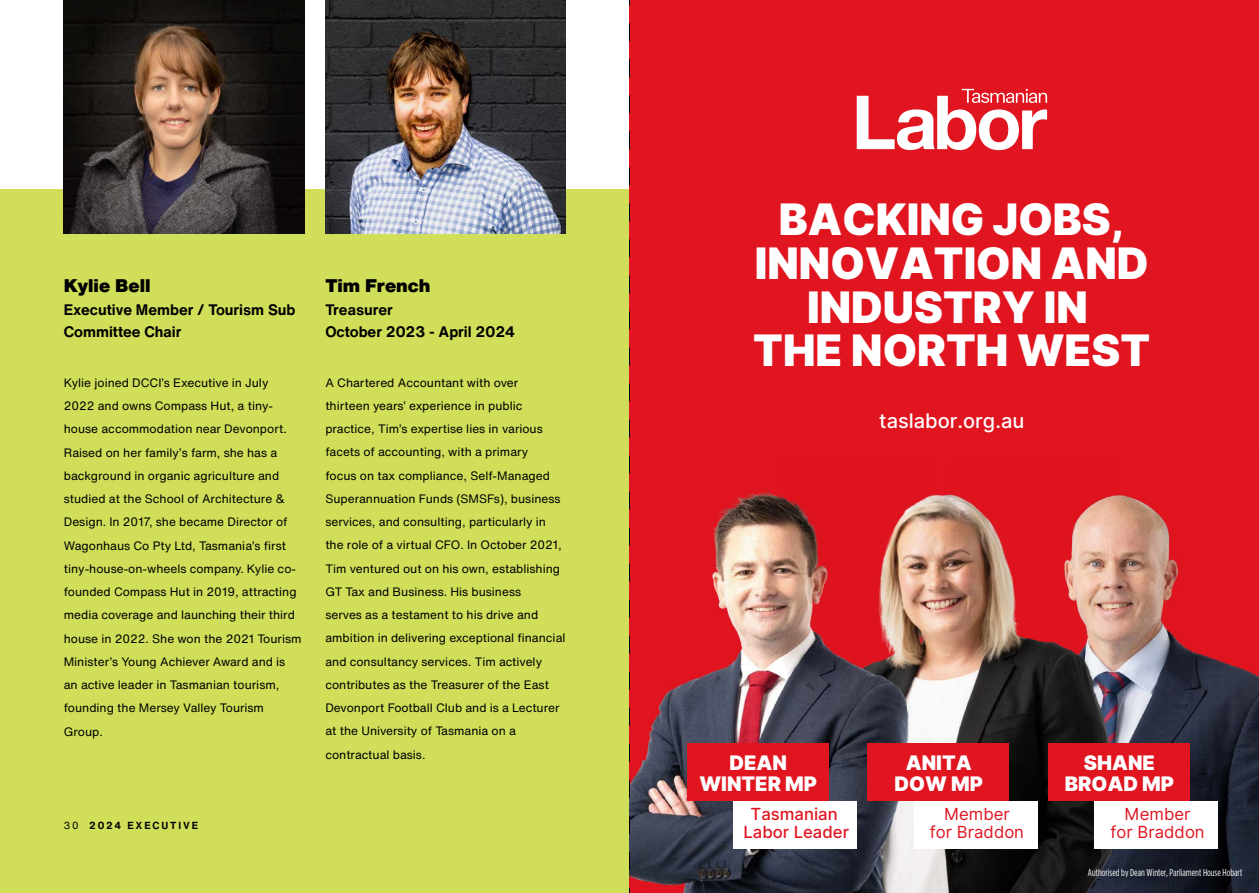
<style>
.page{position:relative;width:1259px;height:893px;background:#fff}
.page>*{position:absolute;margin:0;border:0;box-sizing:border-box;transform-origin:0 0}
.t1{font:900 43.35px/43.8px "Inter";color:#fff;text-align:center}
.t2{font:900 20.1px/21.3px "Inter";color:#fff;text-align:center}
.t3{font:500 20.1px "Inter";color:#fff}
.t4{font:900 18px "Helvetica Now Text";color:#000}
.t5{font:16.65px/18.8px "Inter";color:#e01520;text-align:center}
.t6{font:500 16.65px/18.8px "Inter";color:#e01520;text-align:center}
.t7{font:700 15px/22.5px "Helvetica Now Text";color:#000}
.t8{font:12px/23.2px "Helvetica Now Text";color:#000}
.t9{font:10.05px "Anonymous";color:#fff}
.t10{font:700 10.05px "Helvetica Now Text";letter-spacing:.185em;color:#000}
.s1{font-weight:400}
</style>
<div class="page">
<div style="left:0;top:190px;width:629px;height:703px;background:#d1de59"></div>
<div style="left:629px;top:0;width:630px;height:893px;background:#e01520"></div>
<img style="left:1118px;top:495px;width:141px;height:398px">
<img style="left:932px;top:494px;width:186px;height:399px">
<img style="left:630px;top:491px;width:302px;height:402px">
<svg style="left:856px;top:89px;width:191px;height:61px"></svg>
<div style="left:687px;top:743px;width:141px;height:58px;background:#e01520"></div>
<div style="left:733px;top:801px;width:123px;height:47px;background:#fff"></div>
<div style="left:868px;top:743px;width:141px;height:58px;background:#e01520"></div>
<div style="left:914px;top:801px;width:123px;height:47px;background:#fff"></div>
<div style="left:1048px;top:743px;width:141px;height:58px;background:#e01520"></div>
<div style="left:1095px;top:801px;width:123px;height:47px;background:#fff"></div>
<img style="left:64px;top:0;width:240px;height:234px">
<img style="left:325px;top:0;width:241px;height:234px">
<svg style="left:629px;top:0;width:1px;height:893px"></svg>
<h3 class="t4" style="left:64px;top:279px;width:88px">Kylie Bell</h3>
<p class="t7" style="left:64px;top:299px;width:233px">Executive Member / Tourism Sub<br>Committee Chair</p>
<h3 class="t4" style="left:325px;top:279px;width:107px">Tim French</h3>
<p class="t7" style="left:325px;top:299px;width:191px">Treasurer<br>October 2023 - April 2024</p>
<p class="t8" style="left:64px;top:371px;width:239px">Kylie joined DCCI’s Executive in July 2022 and owns Compass Hut, a tiny&shy;house accommodation near Devonport.<br>Raised on her family’s farm, she has a background in organic agriculture and studied at the School of Architecture &amp; Design. In 2017, she became Director of Wagonhaus Co Pty Ltd, Tasmania’s first tiny-house-on-wheels company. Kylie co&shy;founded Compass Hut in 2019, attracting media coverage and launching their third house in 2022. She won the 2021 Tourism Minister’s Young Achiever Award and is an active leader in Tasmanian tourism, founding the Mersey Valley Tourism Group.</p>
<p class="t8" style="left:325px;top:371px;width:242px">A Chartered Accountant with over thirteen years’ experience in public practice, Tim’s expertise lies in various facets of accounting, with a primary<br>focus on tax compliance, Self-Managed Superannuation Funds (SMSFs), business services, and consulting, particularly in the role of a virtual CFO. In October 2021, Tim ventured out on his own, establishing GT Tax and Business. His business<br>serves as a testament to his drive and ambition in delivering exceptional financial and consultancy services. Tim actively contributes as the Treasurer of the East Devonport Football Club and is a Lecturer at the University of Tasmania on a contractual basis.</p>
<p class="t10" style="left:64px;top:818px;width:136px"><span class="s1">30</span> 2024 EXECUTIVE</p>
<h1 class="t1" style="left:753px;top:196px;width:398px">BACKING JOBS,<br>INNOVATION AND<br>INDUSTRY IN<br>THE NORTH WEST</h1>
<h2 class="t3" style="left:879px;top:406px;width:147px">taslabor.org.au</h2>
<h2 class="t2" style="left:699px;top:751px;width:119px">DEAN<br>WINTER MP</h2>
<h3 class="t6" style="left:743px;top:804px;width:107px">Tasmanian<br>Labor Leader</h3>
<h2 class="t2" style="left:894px;top:751px;width:90px">ANITA<br>DOW MP</h2>
<h3 class="t5" style="left:930px;top:804px;width:96px">Member<br>for Braddon</h3>
<h2 class="t2" style="left:1065px;top:751px;width:111px">SHANE<br>BROAD MP</h2>
<h3 class="t5" style="left:1110px;top:804px;width:96px">Member<br>for Braddon</h3>
<p class="t9" style="left:1088px;top:867px;width:156px">Authorised by Dean Winter, Parliament House Hobart</p>
</div>
